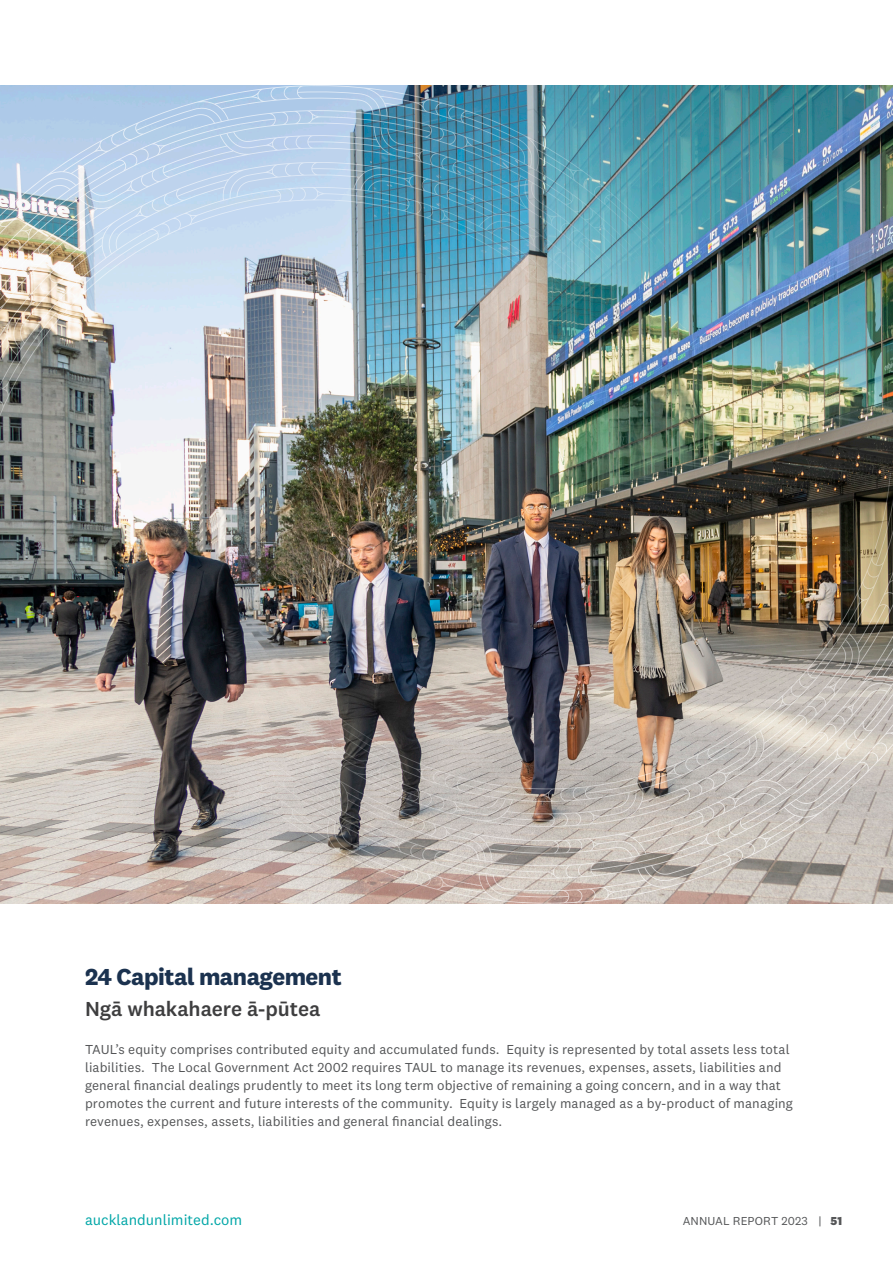
<style>
.page{position:relative;width:893px;height:1263px;background:#fff}
.page>*{position:absolute;margin:0;border:0;box-sizing:border-box;transform-origin:0 0}
.Subhead{font:700 24px "National 2";letter-spacing:-.02em;color:#1b324f}
.NEW_Sub_Heading{font:500 21px "National 2";letter-spacing:-.005em;color:#3e3e3f}
.t1{font:15px "National 2";color:#00a6a7}
.Body_copy{font:13.5px/18px "National 2";letter-spacing:.01em;color:#545557}
.t2{font:12px "National 2";letter-spacing:.005em;color:#545557}
.s1{font-weight:800}
</style>
<div class="page">
<img style="left:0;top:85px;width:893px;height:819px">
<img style="left:0;top:85px;width:774px;height:431px">
<img style="left:92px;top:473px;width:801px;height:431px">
<p class="Subhead" style="left:85px;top:962px;width:258px">24 Capital management</p>
<p class="NEW_Sub_Heading" style="left:85px;top:996px;width:237px">Ngā whakahaere ā-pūtea</p>
<p class="Body_copy" style="left:85px;top:1040px;width:709px">TAUL’s equity comprises contributed equity and accumulated funds. Equity is represented by total assets less total liabilities. The Local Government Act 2002 requires TAUL to manage its revenues, expenses, assets, liabilities and general financial dealings prudently to meet its long term objective of remaining a going concern, and in a way that promotes the current and future interests of the community. Equity is largely managed as a by-product of managing revenues, expenses, assets, liabilities and general financial dealings.</p>
<p class="t1" style="left:85px;top:1211px;width:159px">aucklandunlimited.com</p>
<p class="t2" style="left:683px;top:1214px;width:161px">ANNUAL REPORT 2023 | <span class="s1">51</span></p>
</div>
